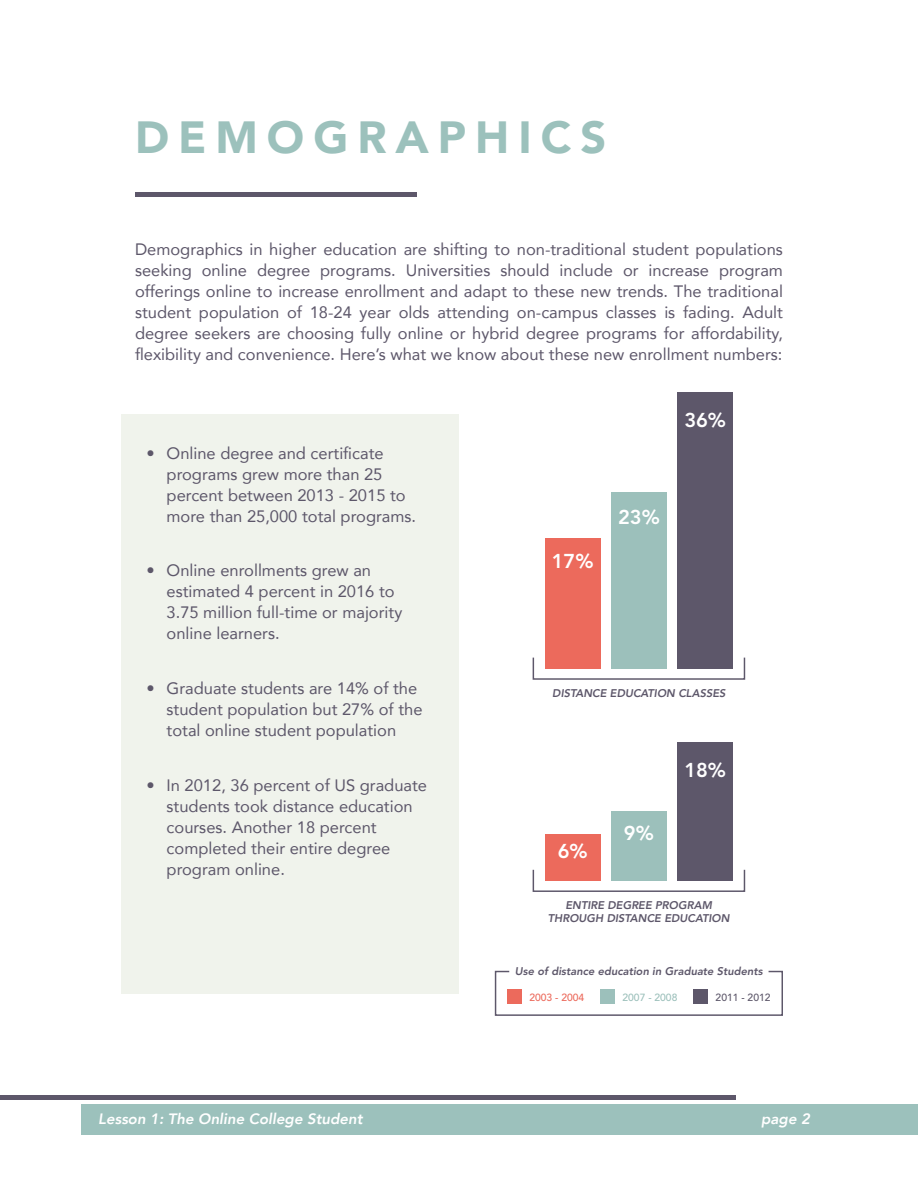
<style>
.page{position:relative;width:918px;height:1188px;background:#fff}
.page>*{position:absolute;margin:0;border:0;box-sizing:border-box;transform-origin:0 0}
.t1{font:900 45px "Avenir";letter-spacing:.2em;color:#9cc1bc}
.t2{font:800 19.95px "Avenir";color:#fff}
.t3{font:16.5px/21px "Avenir";color:#5d576a}
.t4{font:italic 800 15px "Avenir";color:#fff}
.t5{font:italic 800 11.1px/13.4px "Avenir";color:#5d576a;text-align:center}
.t6{font:500 10.35px "Avenir";color:#ec6a5c}
.t7{font:500 10.35px "Avenir";color:#9cc0bb}
.t8{font:500 10.35px "Avenir";color:#5d576a}
</style>
<div class="page">
<div style="left:81px;top:1104px;width:837px;height:30px;background:#9cc1bc"></div>
<hr style="left:0;top:1095px;width:735px;height:4px;background:#5d576a">
<div style="left:122px;top:414px;width:337px;height:580px;background:#f0f3ec"></div>
<div style="left:135px;top:192px;width:282px;height:5px;background:#5d576a"></div>
<div style="left:678px;top:392px;width:55px;height:277px;background:#5d576a"></div>
<div style="left:611px;top:492px;width:56px;height:177px;background:#9cc0bb"></div>
<div style="left:545px;top:538px;width:55px;height:131px;background:#ec6a5c"></div>
<div style="left:533px;top:657px;width:212px;height:23px;border:1px solid #5d576a"></div>
<div style="left:678px;top:742px;width:55px;height:139px;background:#5d576a"></div>
<div style="left:611px;top:812px;width:56px;height:69px;background:#9cc0bb"></div>
<div style="left:545px;top:835px;width:55px;height:46px;background:#ec6a5c"></div>
<div style="left:533px;top:869px;width:212px;height:23px;border:1px solid #5d576a"></div>
<svg style="left:495px;top:970px;width:288px;height:46px"></svg>
<h1 class="t1" style="left:135px;top:108px;width:473px">DEMOGRAPHICS</h1>
<p class="t3" style="left:135px;top:239px;width:650px;text-align:justify">Demographics in higher education are shifting to non-traditional student populations seeking online degree programs. Universities should include or increase program offerings online to increase enrollment and adapt to these new trends. The traditional student population of 18-24 year olds attending on-campus classes is fading. Adult degree seekers are choosing fully online or hybrid degree programs for affordability, flexibility and convenience. Here’s what we know about these new enrollment numbers:</p>
<p class="t3" style="left:167px;top:443px;width:251px;text-indent:-20px">• Online degree and certificate programs grew more than 25 percent between 2013 - 2015 to more than 25,000 total programs.</p>
<p class="t3" style="left:167px;top:561px;width:237px;text-indent:-20px">• Online enrollments grew an estimated 4 percent in 2016 to<br>3.75 million full-time or majority online learners.</p>
<p class="t3" style="left:167px;top:678px;width:257px;text-indent:-20px">• Graduate students are 14% of the student population but 27% of the total online student population</p>
<p class="t3" style="left:167px;top:775px;width:262px;text-indent:-20px">• In 2012, 36 percent of US graduate students took distance education courses. Another 18 percent completed their entire degree program online.</p>
<p class="t2" style="left:684px;top:404px;width:43px">36%</p>
<p class="t2" style="left:552px;top:545px;width:43px">17%</p>
<p class="t2" style="left:618px;top:502px;width:43px">23%</p>
<p class="t5" style="left:552px;top:686px;width:175px">DISTANCE EDUCATION CLASSES</p>
<p class="t2" style="left:558px;top:835px;width:31px">6%</p>
<p class="t2" style="left:624px;top:817px;width:31px">9%</p>
<p class="t2" style="left:684px;top:755px;width:43px">18%</p>
<p class="t5" style="left:548px;top:898px;width:183px">ENTIRE DEGREE PROGRAM<br>THROUGH DISTANCE EDUCATION</p>
<p class="t5" style="left:515px;top:964px;width:249px">Use of distance education in Graduate Students</p>
<p class="t6" style="left:529px;top:989px;width:56px">2003 - 2004</p>
<p class="t7" style="left:622px;top:989px;width:56px">2007 - 2008</p>
<p class="t8" style="left:716px;top:989px;width:56px">2011 - 2012</p>
<p class="t4" style="left:98px;top:1109px;width:266px">Lesson 1: The Online College Student</p>
<p class="t4" style="left:761px;top:1109px;width:50px">page 2</p>
</div>
